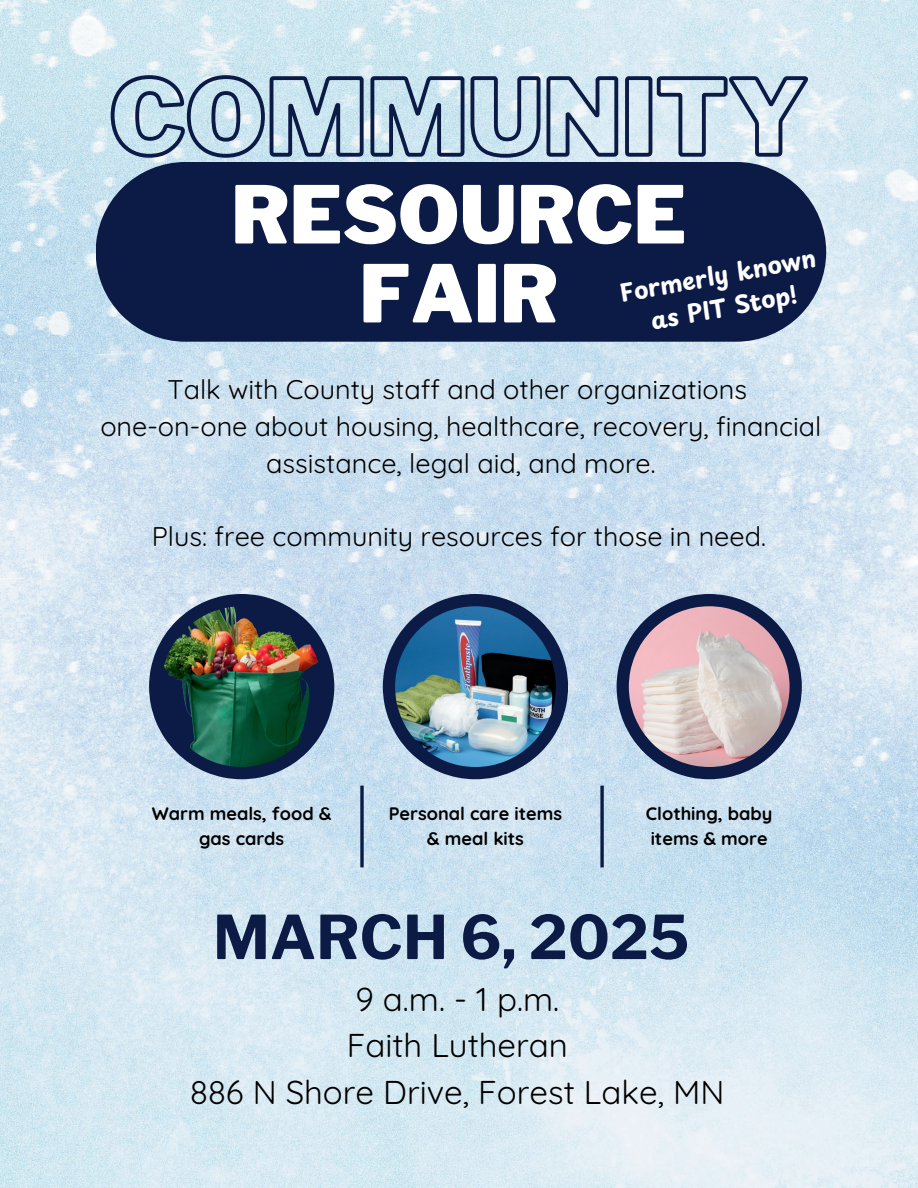
<style>
.page{position:relative;width:918px;height:1188px;background:#fff}
.page>*{position:absolute;margin:0;border:0;box-sizing:border-box;transform-origin:0 0}
.t1{font:900 78.9px/78.9px "Libre Franklin";color:#fff;text-align:center}
.t2{font:700 60px "Libre Franklin";color:#0b1b46}
.t3{font:33px/46.2px "Quicksand";color:#000;text-align:center}
.t4{font:27px/37.2px "Quicksand";color:#000;text-align:center}
.t5{font:700 24px/32.7px "Playpen Sans";color:#fff;text-align:center}
.t6{font:700 18px/25.3px "Quicksand";color:#000;text-align:center}
</style>
<div class="page">
<img style="left:0;top:0;width:918px;height:1188px">
<svg style="left:360px;top:786px;width:4px;height:81px"></svg>
<svg style="left:600px;top:786px;width:4px;height:81px"></svg>
<svg style="left:149px;top:594px;width:185px;height:185px;background:#8799b2"></svg>
<img style="left:161px;top:606px;width:161px;height:161px">
<svg style="left:383px;top:594px;width:185px;height:185px;background:#8598b2"></svg>
<img style="left:395px;top:606px;width:161px;height:161px">
<svg style="left:617px;top:594px;width:185px;height:185px;background:#8699b2"></svg>
<img style="left:629px;top:606px;width:161px;height:161px">
<div style="left:96px;top:162px;width:730px;height:180px;background:#0b1b46"></div>
<svg style="left:109px;top:73px;width:701px;height:87px;background:#a7bccc"></svg>
<h1 class="t1" style="left:231px;top:176px;width:457px">RESOURCE<br>FAIR</h1>
<p class="t5" style="left:617px;top:277px;width:200px;rotate:-11deg">Formerly known as PIT Stop!</p>
<p class="t4" style="left:100px;top:368px;width:723px">Talk with County staff and other organizations one-on-one about housing, healthcare, recovery, financial assistance, legal aid, and more.</p>
<p class="t4" style="left:152px;top:515px;width:616px">Plus: free community resources for those in need.</p>
<p class="t6" style="left:152px;top:799px;width:181px">Warm meals, food &amp; gas cards</p>
<p class="t6" style="left:389px;top:799px;width:175px">Personal care items &amp; meal kits</p>
<p class="t6" style="left:646px;top:799px;width:128px;text-align:left">Clothing, baby items &amp; more</p>
<h2 class="t2" style="left:213px;top:901px;width:478px">MARCH 6, 2025</h2>
<p class="t3" style="left:190px;top:973px;width:536px">9 a.m. - 1 p.m.<br>Faith Lutheran<br>886 N Shore Drive, Forest Lake, MN</p>
</div>
